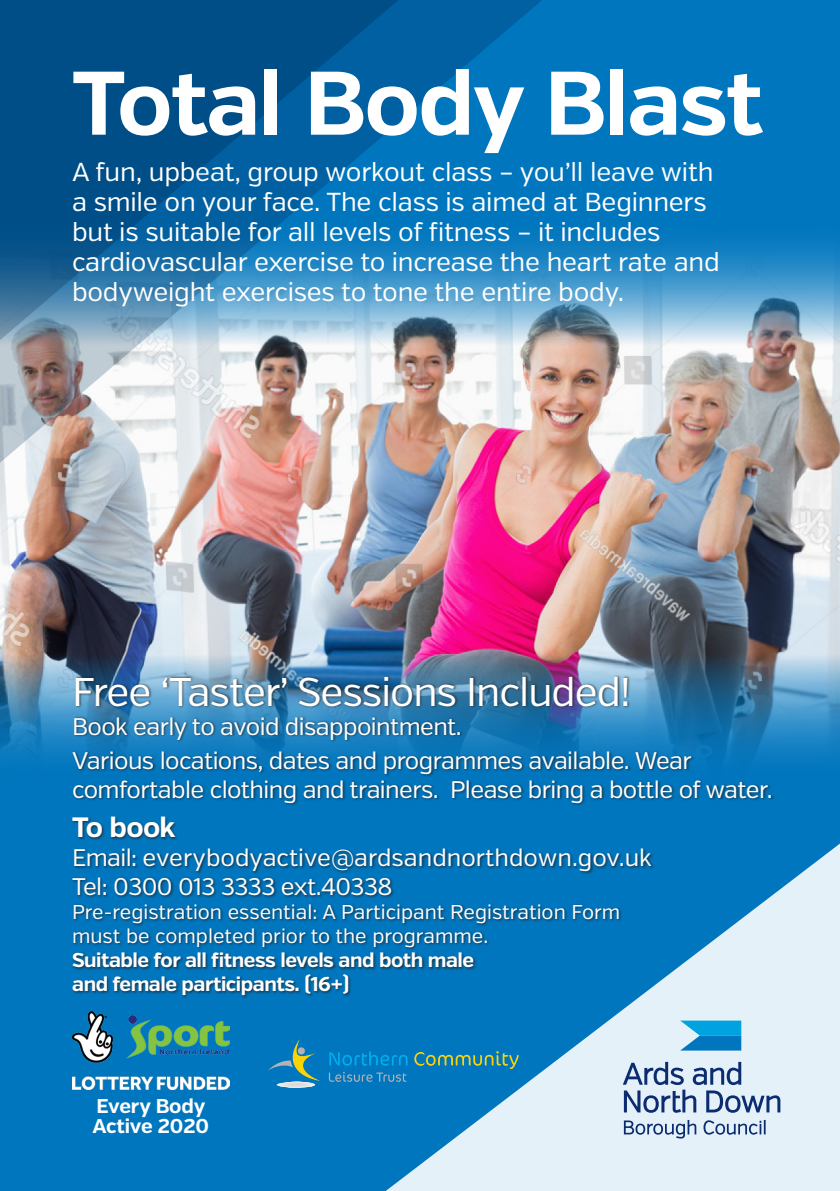
<style>
.page{position:relative;width:840px;height:1191px;background:#fff}
.page>*{position:absolute;margin:0;border:0;box-sizing:border-box;transform-origin:0 0}
.t1{font:700 90px "Verb";letter-spacing:-.02em;color:#fff}
.t2{font:40px "Verb";letter-spacing:-.025em;color:#fff}
.t3{font:700 28px "Verb";letter-spacing:-.025em;color:#fff}
.t4{font:26px/30px "Verb";letter-spacing:-.01em;color:#fff}
.t5{font:24px/28.8px "Verb";letter-spacing:-.025em;color:#fff}
.t6{font:24px "Verb";color:#fff}
.t7{font:20px "Verb";color:#fff}
.t8{font:700 20px "Verb";letter-spacing:-.025em;color:#fff}
</style>
<div class="page">
<div style="left:0;top:0;width:839px;height:1191px;background:#0076be"></div>
<img style="left:0;top:244px;width:839px;height:512px">
<img style="left:0;top:0;width:664px;height:500px">
<svg style="left:0;top:0;width:438px;height:414px;background:#3678a7"></svg>
<div style="left:71px;top:675px;width:703px;height:323px;background:#231f20;opacity:.78"></div>
<img style="left:72px;top:1011px;width:157px;height:78px">
<svg style="left:329px;top:1052px;width:20px;height:13px"></svg>
<svg style="left:329px;top:1072px;width:20px;height:9px"></svg>
<svg style="left:268px;top:1039px;width:52px;height:48px"></svg>
<svg style="left:349px;top:670px;width:490px;height:521px"></svg>
<svg style="left:622px;top:1061px;width:158px;height:77px;background:#b3c4d9"></svg>
<svg style="left:679px;top:1020px;width:61px;height:30px"></svg>
<p class="t1" style="left:72px;top:49px;width:692px">Total Body Blast</p>
<p class="t4" style="left:72px;top:158px;width:649px">A fun, upbeat, group workout class – you’ll leave with a smile on your face. The class is aimed at Beginners but is suitable for all levels of fitness – it includes cardiovascular exercise to increase the heart rate and bodyweight exercises to tone the entire body.</p>
<p class="t2" style="left:72px;top:668px;width:559px">Free ‘Taster’ Sessions Included!</p>
<p class="t5" style="left:72px;top:712px;width:391px">Book early to avoid disappointment.</p>
<p class="t5" style="left:72px;top:746px;width:701px">Various locations, dates and programmes available. Wear comfortable clothing and trainers. Please bring a bottle of water.</p>
<p class="t3" style="left:72px;top:810px;width:105px">To book</p>
<p class="t6" style="left:72px;top:843px;width:581px">Email: everybodyactive@ardsandnorthdown.gov.uk</p>
<p class="t5" style="left:72px;top:872px;width:322px">Tel: 0300 013 3333 ext.40338</p>
<p class="t7" style="left:72px;top:900px;width:549px">Pre-registration essential: A Participant Registration Form</p>
<p class="t7" style="left:72px;top:924px;width:417px">must be completed prior to the programme.</p>
<p class="t8" style="left:72px;top:947px;width:403px">Suitable for all fitness levels and both male</p>
<p class="t8" style="left:72px;top:971px;width:279px">and female participants. (16+)</p>
<p class="t8" style="left:96px;top:1094px;width:110px">Every Body</p>
<p class="t8" style="left:92px;top:1114px;width:118px">Active 2020</p>
</div>
